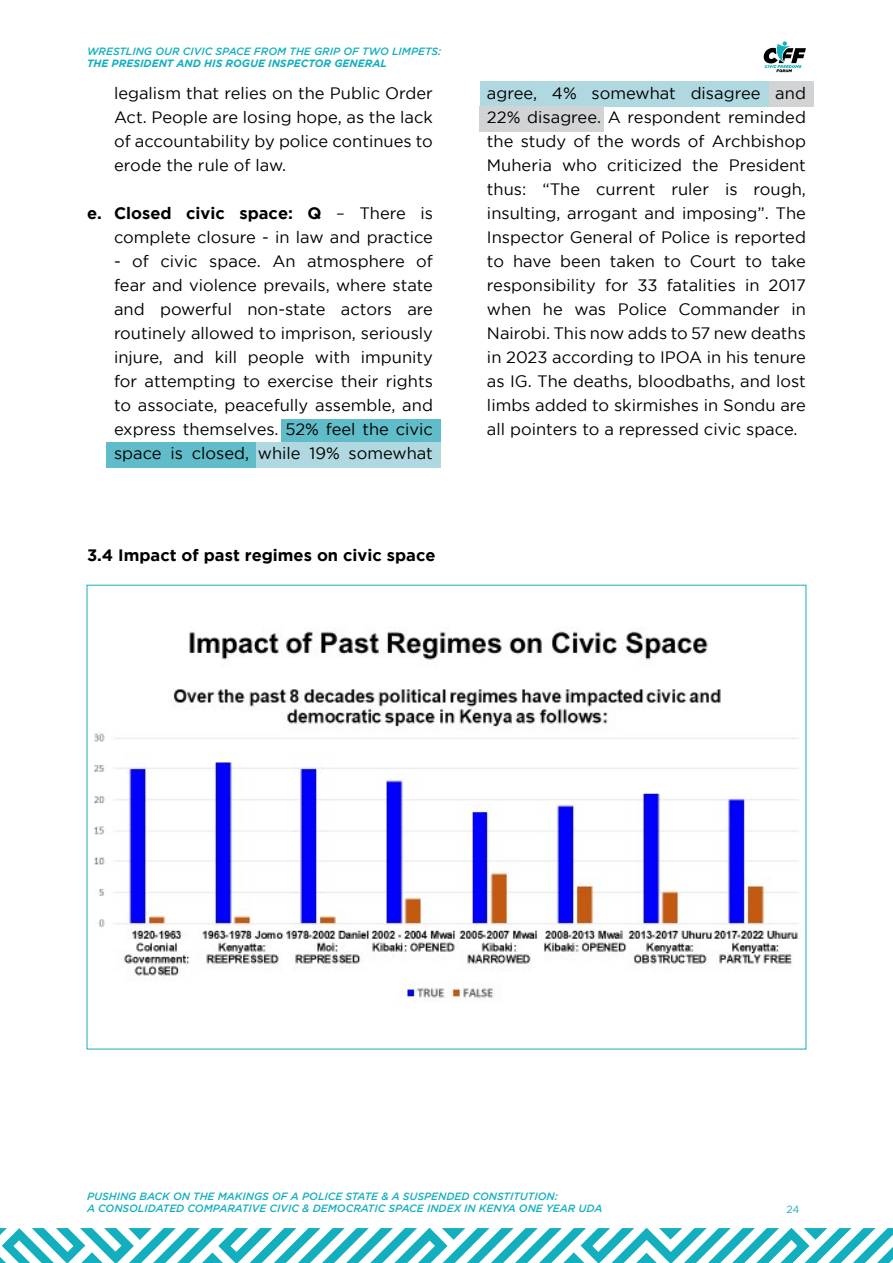
<style>
.page{position:relative;width:893px;height:1263px;background:#fff}
.page>*{position:absolute;margin:0;border:0;box-sizing:border-box;transform-origin:0 0}
.t1{font:16.5px/24px "Gotham";color:#000;text-align:justify}
.t2{font:700 16.5px "Gotham";color:#000}
.t3{font:italic 500 10.5px/12px "Gotham";color:#14afbe}
.t4{font:italic 700 10.5px "Gotham";color:#14afbe}
.t5{font:10.5px "Gotham";color:#14afbe}
.s1{font-weight:700}
</style>
<div class="page">
<svg style="left:764px;top:41px;width:42px;height:31px"></svg>
<svg style="left:0;top:1228px;width:893px;height:35px"></svg>
<div style="left:480px;top:81px;width:333px;height:25px;background:#afd8e0"></div>
<div style="left:769px;top:81px;width:44px;height:25px;background:#d1d3d4"></div>
<div style="left:281px;top:419px;width:159px;height:25px;background:#60bcc9"></div>
<div style="left:107px;top:443px;width:149px;height:25px;background:#60bcc9"></div>
<div style="left:480px;top:106px;width:124px;height:25px;background:#d1d3d4"></div>
<div style="left:256px;top:443px;width:184px;height:25px;background:#afd8e0"></div>
<img style="left:94px;top:631px;width:704px;height:369px">
<p class="t3" style="left:87px;top:45px;width:356px">WRESTLING OUR CIVIC SPACE FROM THE GRIP OF TWO LIMPETS:</p>
<p class="t4" style="left:87px;top:57px;width:302px">THE PRESIDENT AND HIS ROGUE INSPECTOR GENERAL</p>
<p class="t1" style="left:114px;top:81px;width:320px">legalism that relies on the Public Order Act. People are losing hope, as the lack of accountability by police continues to erode the rule of law.</p>
<p class="t1" style="left:87px;top:201px;width:347px;text-align:right"><span class="s1">e. Closed civic space: Q</span> – There is complete closure - in law and practice</p>
<p class="t1" style="left:114px;top:249px;width:320px">- of civic space. An atmosphere of fear and violence prevails, where state and powerful non-state actors are routinely allowed to imprison, seriously injure, and kill people with impunity for attempting to exercise their rights to associate, peacefully assemble, and express themselves. 52% feel the civic space is closed, while 19% somewhat</p>
<p class="t2" style="left:87px;top:546px;width:350px">3.4 Impact of past regimes on civic space</p>
<p class="t1" style="left:487px;top:81px;width:320px">agree, 4% somewhat disagree and 22% disagree. A respondent reminded the study of the words of Archbishop Muheria who criticized the President thus: “The current ruler is rough, insulting, arrogant and imposing”. The Inspector General of Police is reported to have been taken to Court to take responsibility for 33 fatalities in 2017 when he was Police Commander in Nairobi. This now adds to 57 new deaths in 2023 according to IPOA in his tenure as IG. The deaths, bloodbaths, and lost limbs added to skirmishes in Sondu are all pointers to a repressed civic space.</p>
<p class="t3" style="left:87px;top:1190px;width:517px">PUSHING BACK ON THE MAKINGS OF A POLICE STATE &amp; A SUSPENDED CONSTITUTION:<br>A CONSOLIDATED COMPARATIVE CIVIC &amp; DEMOCRATIC SPACE INDEX IN KENYA ONE YEAR UDA</p>
<p class="t5" style="left:786px;top:1204px;width:15px">24</p>
</div>
